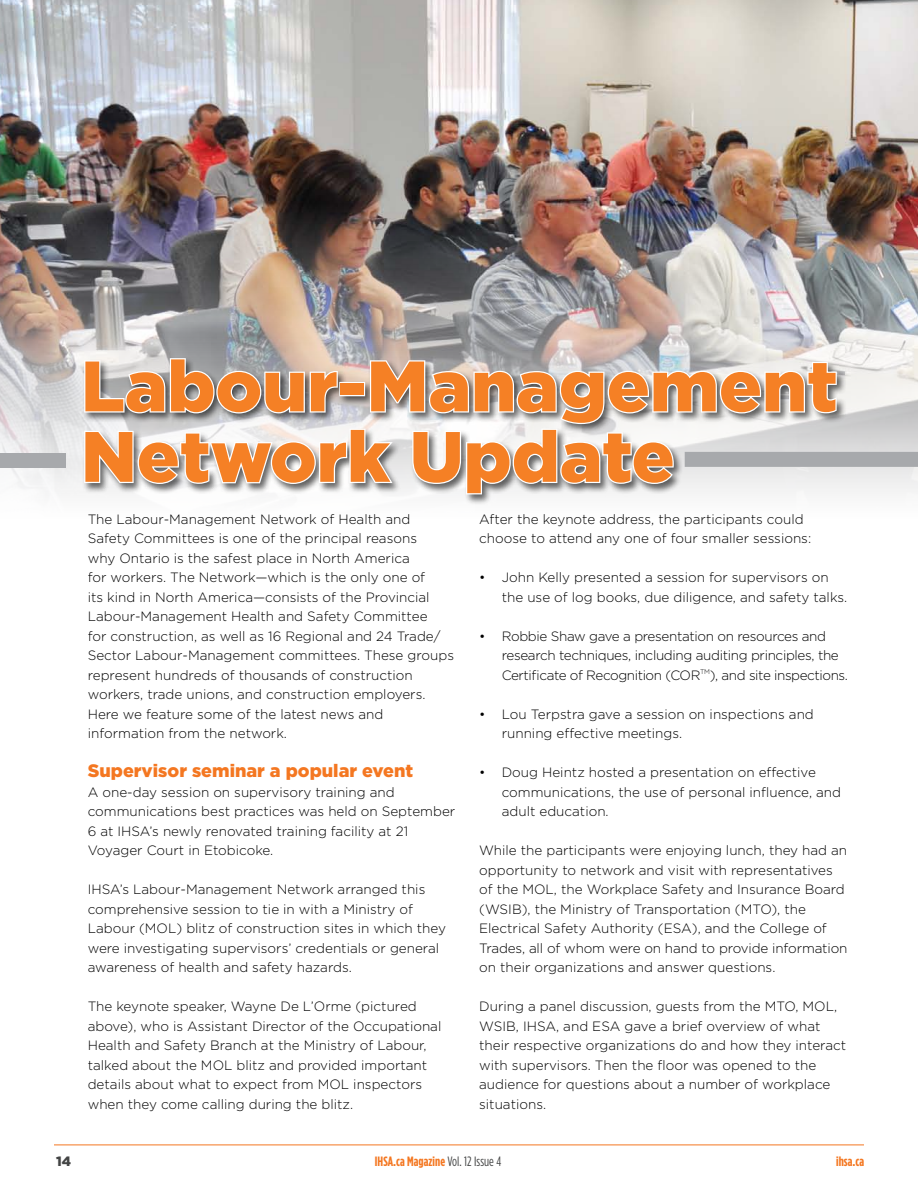
<style>
.page{position:relative;width:918px;height:1188px;background:#fff}
.page>*{position:absolute;margin:0;border:0;box-sizing:border-box;transform-origin:0 0}
.t1{font:900 71.1px/70.5px "Gotham";color:#f58025}
.t2{font:900 18px "Gotham";color:#f47721}
.t3{font:300 13.5px/19.5px "Gotham";color:#000}
.t4{font:300 13.5px/19.5px "Gotham";letter-spacing:-.025em;color:#000}
.t5{font:700 13.5px "Gotham Condensed";letter-spacing:.005em;color:#f47721}
.t6{font:900 13.5px "Gotham";color:#434444}
.s1{font-weight:400;color:#434444}
</style>
<div class="page">
<img style="left:0;top:0;width:918px;height:494px">
<div style="left:685px;top:452px;width:233px;height:15px;background:#a7a9ac"></div>
<div style="left:83px;top:356px;width:764px;height:149px;background:#000;opacity:.6"></div>
<svg style="left:83px;top:357px;width:755px;height:139px"></svg>
<hr style="left:54px;top:1145px;width:810px;height:1px;background:#f47721">
<div style="left:0;top:453px;width:66px;height:15px;background:#a7a9ac"></div>
<h1 class="t1" style="left:81px;top:349px;width:758px">Labour-Management<br>Network Update</h1>
<p class="t3" style="left:88px;top:509px;width:368px">The Labour-Management Network of Health and Safety Committees is one of the principal reasons<br>why Ontario is the safest place in North America<br>for workers. The Network—which is the only one of<br>its kind in North America—consists of the Provincial Labour-Management Health and Safety Committee<br>for construction, as well as 16 Regional and 24 Trade/ Sector Labour-Management committees. These groups represent hundreds of thousands of construction workers, trade unions, and construction employers.<br>Here we feature some of the latest news and information from the network.</p>
<h2 class="t2" style="left:88px;top:761px;width:327px">Supervisor seminar a popular event</h2>
<p class="t3" style="left:88px;top:782px;width:369px">A one-day session on supervisory training and communications best practices was held on September 6 at IHSA’s newly renovated training facility at 21<br>Voyager Court in Etobicoke.</p>
<p class="t3" style="left:88px;top:880px;width:360px">IHSA’s Labour-Management Network arranged this comprehensive session to tie in with a Ministry of Labour (MOL) blitz of construction sites in which they were investigating supervisors’ credentials or general awareness of health and safety hazards.</p>
<p class="t3" style="left:88px;top:997px;width:355px">The keynote speaker, Wayne De L’Orme (pictured above), who is Assistant Director of the Occupational Health and Safety Branch at the Ministry of Labour, talked about the MOL blitz and provided important details about what to expect from MOL inspectors when they come calling during the blitz.</p>
<p class="t3" style="left:479px;top:509px;width:334px">After the keynote address, the participants could choose to attend any one of four smaller sessions:</p>
<p class="t3" style="left:502px;top:568px;width:347px;text-indent:-23px">• John Kelly presented a session for supervisors on the use of log books, due diligence, and safety talks.</p>
<p class="t4" style="left:502px;top:626px;width:348px;text-indent:-23px">• Robbie Shaw gave a presentation on resources and research techniques, including auditing principles, the<br>Certificate of Recognition (COR<sup>TM</sup>), and site inspections.</p>
<p class="t3" style="left:502px;top:704px;width:314px;text-indent:-23px">• Lou Terpstra gave a session on inspections and running effective meetings.</p>
<p class="t3" style="left:502px;top:763px;width:341px;text-indent:-23px">• Doug Heintz hosted a presentation on effective communications, the use of personal influence, and adult education.</p>
<p class="t3" style="left:479px;top:841px;width:370px">While the participants were enjoying lunch, they had an opportunity to network and visit with representatives of the MOL, the Workplace Safety and Insurance Board (WSIB), the Ministry of Transportation (MTO), the Electrical Safety Authority (ESA), and the College of Trades, all of whom were on hand to provide information on their organizations and answer questions.</p>
<p class="t3" style="left:479px;top:997px;width:368px">During a panel discussion, guests from the MTO, MOL, WSIB, IHSA, and ESA gave a brief overview of what their respective organizations do and how they interact with supervisors. Then the floor was opened to the audience for questions about a number of workplace situations.</p>
<p class="t6" style="left:56px;top:1154px;width:17px">14</p>
<p class="t5" style="left:375px;top:1153px;width:128px">IHSA.ca Magazine <span class="s1">Vol. 12 Issue 4</span></p>
<p class="t5" style="left:836px;top:1153px;width:30px">ihsa.ca</p>
</div>
